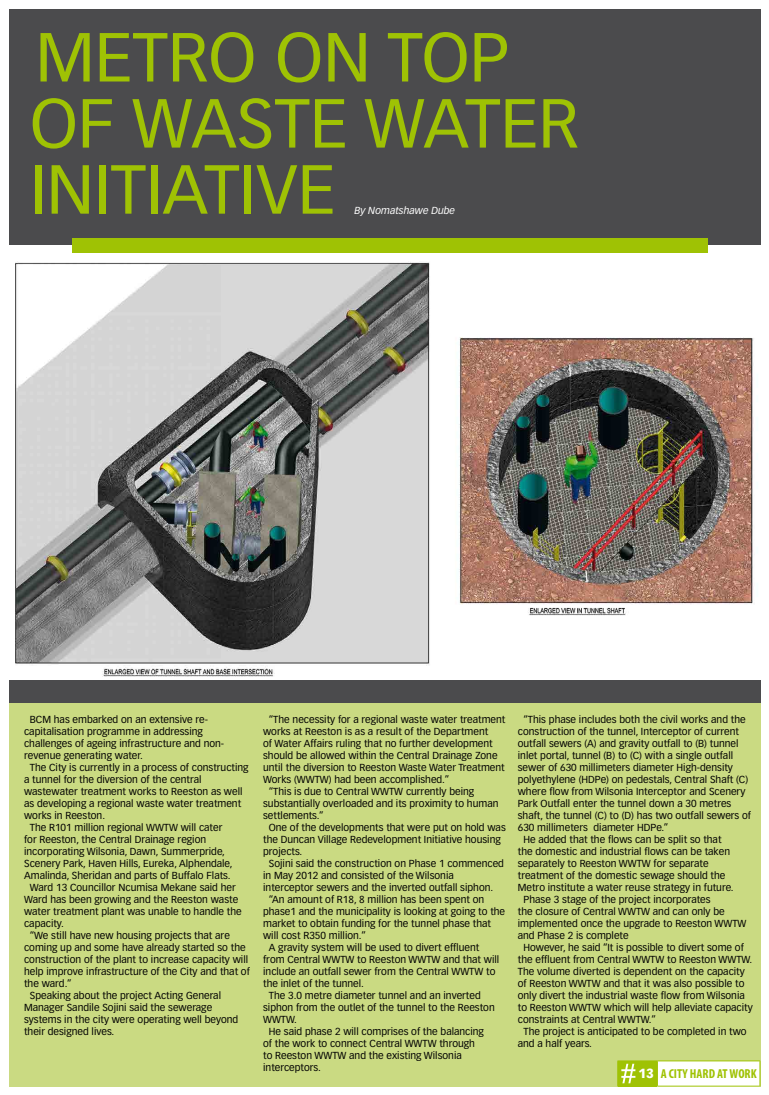
<style>
.page{position:relative;width:769px;height:1095px;background:#fff}
.page>*{position:absolute;margin:0;border:0;box-sizing:border-box;transform-origin:0 0}
.t1{font:68px/66px "Vectora LT Std";color:#9fc204}
.t2{font:700 condensed 13px "Myriad Pro";color:#9fc204}
.t3{font:10px "Vectora LT Std";color:#000}
.t4{font:italic 10px "Vectora LT Std";color:#fff}
.s1{font-family:"Vectora LT Std";font-weight:900;font-stretch:normal;color:#fff}
</style>
<div class="page">
<div style="left:9px;top:697px;width:751px;height:389px;background:#cada82"></div>
<div style="left:9px;top:9px;width:751px;height:235px;background:#4b4b4d"></div>
<div style="left:72px;top:238px;width:634px;height:15px;background:#9fc204"></div>
<div style="left:9px;top:666px;width:751px;height:36px;background:#4b4b4d"></div>
<img style="left:9px;top:262px;width:751px;height:417px">
<div style="left:617px;top:1060px;width:40px;height:25px;background:#9fc204"></div>
<div style="left:657px;top:1060px;width:102px;height:25px;background:#fff"></div>
<hr style="left:617px;top:1085px;width:40px;height:1px;background:#9fc204">
<hr style="left:657px;top:1060px;width:102px;height:1px;background:#9fc204">
<svg style="left:657px;top:1060px;width:1px;height:25px"></svg>
<svg style="left:759px;top:1060px;width:1px;height:25px"></svg>
<hr style="left:657px;top:1085px;width:102px;height:1px;background:#9fc204">
<svg style="left:617px;top:1060px;width:18px;height:25px"></svg>
<h1 class="t1" style="left:30px;top:25px;width:550px">METRO ON TOP<br>OF WASTE WATER<br>INITIATIVE</h1>
<p class="t4" style="left:354px;top:204px;width:102px">By Nomatshawe Dube</p>
<p class="t3" style="left:30px;top:713px;width:180px">BCM has embarked on an extensive re-</p>
<p class="t3" style="left:24px;top:725px;width:180px">capitalisation programme in addressing</p>
<p class="t3" style="left:24px;top:737px;width:201px">challenges of ageing infrastructure and non-</p>
<p class="t3" style="left:24px;top:749px;width:120px">revenue generating water.</p>
<p class="t3" style="left:30px;top:761px;width:220px">The City is currently in a process of constructing</p>
<p class="t3" style="left:24px;top:773px;width:179px">a tunnel for the diversion of the central</p>
<p class="t3" style="left:24px;top:785px;width:220px">wastewater treatment works to Reeston as well</p>
<p class="t3" style="left:24px;top:797px;width:218px">as developing a regional waste water treatment</p>
<p class="t3" style="left:24px;top:809px;width:82px">works in Reeston.</p>
<p class="t3" style="left:30px;top:821px;width:194px">The R101 million regional WWTW will cater</p>
<p class="t3" style="left:24px;top:833px;width:183px">for Reeston, the Central Drainage region</p>
<p class="t3" style="left:24px;top:845px;width:202px">incorporating Wilsonia, Dawn, Summerpride,</p>
<p class="t3" style="left:24px;top:857px;width:210px">Scenery Park, Haven Hills, Eureka, Alphendale,</p>
<p class="t3" style="left:24px;top:869px;width:208px">Amalinda, Sheridan and parts of Buffalo Flats.</p>
<p class="t3" style="left:30px;top:881px;width:207px">Ward 13 Councillor Ncumisa Mekane said her</p>
<p class="t3" style="left:24px;top:893px;width:215px">Ward has been growing and the Reeston waste</p>
<p class="t3" style="left:24px;top:905px;width:219px">water treatment plant was unable to handle the</p>
<p class="t3" style="left:24px;top:917px;width:41px">capacity.</p>
<p class="t3" style="left:30px;top:929px;width:201px">“We still have new housing projects that are</p>
<p class="t3" style="left:24px;top:941px;width:223px">coming up and some have already started so the</p>
<p class="t3" style="left:24px;top:953px;width:225px">construction of the plant to increase capacity will</p>
<p class="t3" style="left:24px;top:965px;width:227px">help improve infrastructure of the City and that of</p>
<p class="t3" style="left:24px;top:977px;width:49px">the ward.”</p>
<p class="t3" style="left:30px;top:989px;width:193px">Speaking about the project Acting General</p>
<p class="t3" style="left:24px;top:1001px;width:189px">Manager Sandile Sojini said the sewerage</p>
<p class="t3" style="left:24px;top:1013px;width:216px">systems in the city were operating well beyond</p>
<p class="t3" style="left:24px;top:1025px;width:92px">their designed lives.</p>
<p class="t3" style="left:269px;top:713px;width:238px">“The necessity for a regional waste water treatment</p>
<p class="t3" style="left:263px;top:725px;width:226px">works at Reeston is as a result of the Department</p>
<p class="t3" style="left:263px;top:737px;width:231px">of Water Affairs ruling that no further development</p>
<p class="t3" style="left:263px;top:749px;width:236px">should be allowed within the Central Drainage Zone</p>
<p class="t3" style="left:263px;top:761px;width:243px">until the diversion to Reeston Waste Water Treatment</p>
<p class="t3" style="left:263px;top:773px;width:187px">Works (WWTW) had been accomplished.”</p>
<p class="t3" style="left:269px;top:785px;width:207px">“This is due to Central WWTW currently being</p>
<p class="t3" style="left:263px;top:797px;width:237px">substantially overloaded and its proximity to human</p>
<p class="t3" style="left:263px;top:809px;width:62px">settlements.”</p>
<p class="t3" style="left:269px;top:821px;width:238px">One of the developments that were put on hold was</p>
<p class="t3" style="left:263px;top:833px;width:239px">the Duncan Village Redevelopment Initiative housing</p>
<p class="t3" style="left:263px;top:845px;width:41px">projects.</p>
<p class="t3" style="left:269px;top:857px;width:236px">Sojini said the construction on Phase 1 commenced</p>
<p class="t3" style="left:263px;top:869px;width:192px">in May 2012 and consisted of the Wilsonia</p>
<p class="t3" style="left:263px;top:881px;width:231px">interceptor sewers and the inverted outfall siphon.</p>
<p class="t3" style="left:269px;top:893px;width:217px">“An amount of R18, 8 million has been spent on</p>
<p class="t3" style="left:263px;top:905px;width:243px">phase1 and the municipality is looking at going to the</p>
<p class="t3" style="left:263px;top:917px;width:229px">market to obtain funding for the tunnel phase that</p>
<p class="t3" style="left:263px;top:929px;width:104px">will cost R350 million.”</p>
<p class="t3" style="left:269px;top:941px;width:212px">A gravity system will be used to divert effluent</p>
<p class="t3" style="left:263px;top:953px;width:237px">from Central WWTW to Reeston WWTW and that will</p>
<p class="t3" style="left:263px;top:965px;width:234px">include an outfall sewer from the Central WWTW to</p>
<p class="t3" style="left:263px;top:977px;width:102px">the inlet of the tunnel.</p>
<p class="t3" style="left:269px;top:989px;width:213px">The 3.0 metre diameter tunnel and an inverted</p>
<p class="t3" style="left:263px;top:1001px;width:233px">siphon from the outlet of the tunnel to the Reeston</p>
<p class="t3" style="left:263px;top:1013px;width:35px">WWTW.</p>
<p class="t3" style="left:269px;top:1025px;width:216px">He said phase 2 will comprises of the balancing</p>
<p class="t3" style="left:263px;top:1037px;width:213px">of the work to connect Central WWTW through</p>
<p class="t3" style="left:263px;top:1049px;width:200px">to Reeston WWTW and the existing Wilsonia</p>
<p class="t3" style="left:263px;top:1061px;width:59px">interceptors.</p>
<p class="t3" style="left:523px;top:713px;width:223px">“This phase includes both the civil works and the</p>
<p class="t3" style="left:517px;top:725px;width:222px">construction of the tunnel, Interceptor of current</p>
<p class="t3" style="left:517px;top:737px;width:222px">outfall sewers (A) and gravity outfall to (B) tunnel</p>
<p class="t3" style="left:517px;top:749px;width:217px">inlet portal, tunnel (B) to (C) with a single outfall</p>
<p class="t3" style="left:517px;top:761px;width:216px">sewer of 630 millimeters diameter High-density</p>
<p class="t3" style="left:517px;top:773px;width:232px">polyethylene (HDPe) on pedestals, Central Shaft (C)</p>
<p class="t3" style="left:517px;top:785px;width:229px">where flow from Wilsonia Interceptor and Scenery</p>
<p class="t3" style="left:517px;top:797px;width:215px">Park Outfall enter the tunnel down a 30 metres</p>
<p class="t3" style="left:517px;top:809px;width:235px">shaft, the tunnel (C) to (D) has two outfall sewers of</p>
<p class="t3" style="left:517px;top:821px;width:152px">630 millimeters diameter HDPe.”</p>
<p class="t3" style="left:523px;top:833px;width:199px">He added that the flows can be split so that</p>
<p class="t3" style="left:517px;top:845px;width:214px">the domestic and industrial flows can be taken</p>
<p class="t3" style="left:517px;top:857px;width:192px">separately to Reeston WWTW for separate</p>
<p class="t3" style="left:517px;top:869px;width:209px">treatment of the domestic sewage should the</p>
<p class="t3" style="left:517px;top:881px;width:217px">Metro institute a water reuse strategy in future.</p>
<p class="t3" style="left:523px;top:893px;width:188px">Phase 3 stage of the project incorporates</p>
<p class="t3" style="left:517px;top:905px;width:208px">the closure of Central WWTW and can only be</p>
<p class="t3" style="left:517px;top:917px;width:230px">implemented once the upgrade to Reeston WWTW</p>
<p class="t3" style="left:517px;top:929px;width:112px">and Phase 2 is complete</p>
<p class="t3" style="left:523px;top:941px;width:222px">However, he said “It is possible to divert some of</p>
<p class="t3" style="left:517px;top:953px;width:236px">the effluent from Central WWTW to Reeston WWTW.</p>
<p class="t3" style="left:517px;top:965px;width:228px">The volume diverted is dependent on the capacity</p>
<p class="t3" style="left:517px;top:977px;width:228px">of Reeston WWTW and that it was also possible to</p>
<p class="t3" style="left:517px;top:989px;width:228px">only divert the industrial waste flow from Wilsonia</p>
<p class="t3" style="left:517px;top:1001px;width:236px">to Reeston WWTW which will help alleviate capacity</p>
<p class="t3" style="left:517px;top:1013px;width:139px">constraints at Central WWTW.”</p>
<p class="t3" style="left:523px;top:1025px;width:224px">The project is anticipated to be completed in two</p>
<p class="t3" style="left:517px;top:1037px;width:76px">and a half years.</p>
<h2 class="t2" style="left:638px;top:1065px;width:120px"><span class="s1">13</span> A CITY HARD AT WORK</h2>
</div>
